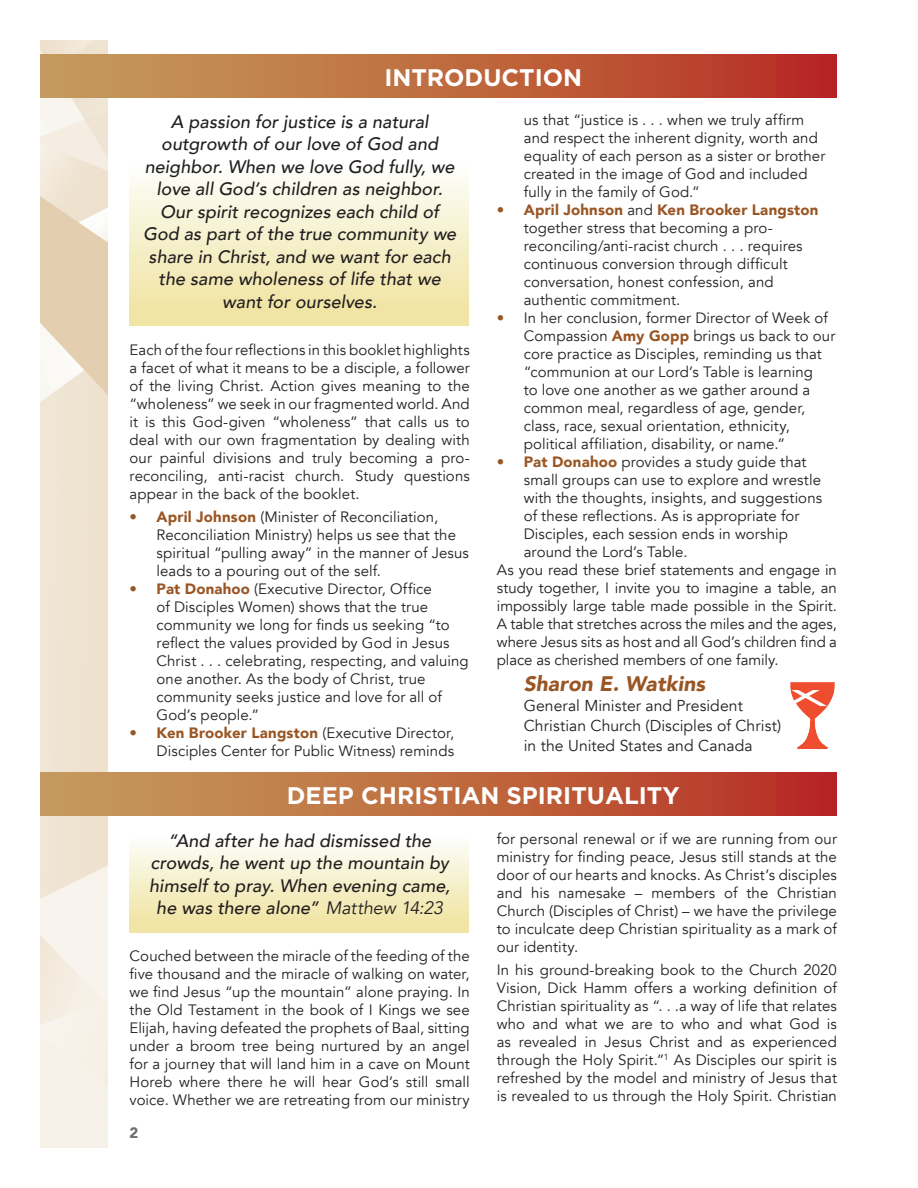
<style>
.page{position:relative;width:918px;height:1188px;background:#fff}
.page>*{position:absolute;margin:0;border:0;box-sizing:border-box;transform-origin:0 0}
.t1{font:700 24px "Gotham";color:#fff}
.t2{font:italic 900 21px "Avenir";letter-spacing:.005em;color:#995524}
.t3{font:italic 500 18px/22.5px "Avenir";letter-spacing:.005em;color:#231f20;text-align:center}
.t4{font:15.75px/20.2px "Avenir";letter-spacing:.005em;color:#231f20}
.t5{font:15px/18px "Avenir";letter-spacing:.005em;color:#231f20}
.t6{font:900 15px "Avenir";color:#6c6d70}
.s1{color:#995524}
.s2{font-weight:900;color:#995524}
.s3{font-weight:400}
</style>
<div class="page">
<img style="left:40px;top:40px;width:68px;height:1108px">
<svg style="left:130px;top:97px;width:338px;height:229px"></svg>
<svg style="left:130px;top:844px;width:338px;height:88px;background:#f5eec7"></svg>
<div style="left:40px;top:54px;width:797px;height:43px;background:linear-gradient(to right,#c5a35f,#b72e22)"></div>
<div style="left:40px;top:773px;width:797px;height:43px;background:linear-gradient(to right,#c5a35f,#b72e22)"></div>
<img style="left:790px;top:682px;width:20px;height:54px">
<h1 class="t1" style="left:384px;top:63px;width:199px">INTRODUCTION</h1>
<p class="t3" style="left:143px;top:111px;width:315px">A passion for justice is a natural outgrowth of our love of God and neighbor. When we love God fully, we love all God’s children as neighbor.<br>Our spirit recognizes each child of<br>God as part of the true community we share in Christ, and we want for each the same wholeness of life that we want for ourselves.</p>
<p class="t5" style="left:130px;top:341px;width:342px;text-align:justify">Each of the four reflections in this booklet highlights a facet of what it means to be a disciple, a follower of the living Christ. Action gives meaning to the “wholeness” we seek in our fragmented world. And it is this God-given “wholeness” that calls us to deal with our own fragmentation by dealing with our painful divisions and truly becoming a pro&shy;reconciling, anti-racist church. Study questions appear in the back of the booklet.</p>
<p class="t5" style="left:157px;top:508px;width:314px;text-indent:-27px"><span class="s1">•</span> <span class="s2">April Johnson</span> (Minister of Reconciliation, Reconciliation Ministry) helps us see that the spiritual “pulling away” in the manner of Jesus leads to a pouring out of the self.</p>
<p class="t5" style="left:157px;top:580px;width:314px;text-indent:-27px"><span class="s1">•</span> <span class="s2">Pat Donahoo</span> (Executive Director, Office<br>of Disciples Women) shows that the true community we long for finds us seeking “to reflect the values provided by God in Jesus Christ . . . celebrating, respecting, and valuing one another. As the body of Christ, true community seeks justice and love for all of God’s people.”</p>
<p class="t5" style="left:130px;top:724px;width:326px;text-align:right"><span class="s1">•</span> <span class="s2">Ken Brooker Langston</span> (Executive Director,<br>Disciples Center for Public Witness) reminds</p>
<p class="t5" style="left:524px;top:111px;width:303px">us that “justice is . . . when we truly affirm and respect the inherent dignity, worth and equality of each person as a sister or brother created in the image of God and included fully in the family of God.”</p>
<p class="t5" style="left:524px;top:201px;width:296px;text-indent:-27px"><span class="s1">•</span> <span class="s2">April Johnson</span> and <span class="s2">Ken Brooker Langston </span>together stress that becoming a pro&shy;reconciling/anti-racist church . . . requires continuous conversion through difficult conversation, honest confession, and authentic commitment.</p>
<p class="t5" style="left:524px;top:309px;width:313px;text-indent:-27px"><span class="s1">•</span> In her conclusion, former Director of Week of Compassion <span class="s2">Amy Gopp</span> brings us back to our core practice as Disciples, reminding us that “communion at our Lord’s Table is learning<br>to love one another as we gather around a common meal, regardless of age, gender, class, race, sexual orientation, ethnicity, political affiliation, disability, or name.”</p>
<p class="t5" style="left:497px;top:453px;width:311px"><span class="s1">•</span> <span class="s2">Pat Donahoo</span> provides a study guide that</p>
<p class="t5" style="left:524px;top:471px;width:299px">small groups can use to explore and wrestle</p>
<p class="t5" style="left:524px;top:489px;width:300px">with the thoughts, insights, and suggestions</p>
<p class="t5" style="left:524px;top:507px;width:277px">of these reflections. As is appropriate for</p>
<p class="t5" style="left:524px;top:525px;width:266px">Disciples, each session ends in worship</p>
<p class="t5" style="left:524px;top:543px;width:165px">around the Lord’s Table.</p>
<p class="t5" style="left:497px;top:561px;width:342px">As you read these brief statements and engage in</p>
<p class="t5" style="left:497px;top:579px;width:342px">study together, I invite you to imagine a table, an</p>
<p class="t5" style="left:497px;top:597px;width:342px">impossibly large table made possible in the Spirit.</p>
<p class="t5" style="left:497px;top:615px;width:342px">A table that stretches across the miles and the ages,</p>
<p class="t5" style="left:497px;top:633px;width:342px">where Jesus sits as host and all God’s children find a</p>
<p class="t5" style="left:497px;top:651px;width:283px">place as cherished members of one family.</p>
<h2 class="t2" style="left:524px;top:666px;width:183px">Sharon E. Watkins</h2>
<p class="t4" style="left:524px;top:696px;width:259px">General Minister and President<br>Christian Church (Disciples of Christ) in the United States and Canada</p>
<h1 class="t1" style="left:287px;top:782px;width:394px">DEEP CHRISTIAN SPIRITUALITY</h1>
<p class="t3" style="left:149px;top:830px;width:302px">“And after he had dismissed the crowds, he went up the mountain by himself to pray. When evening came, he was there alone” <span class="s3">Matthew 14:23</span></p>
<p class="t5" style="left:130px;top:947px;width:342px;text-align:justify">Couched between the miracle of the feeding of the five thousand and the miracle of walking on water, we find Jesus “up the mountain” alone praying. In the Old Testament in the book of I Kings we see Elijah, having defeated the prophets of Baal, sitting under a broom tree being nurtured by an angel for a journey that will land him in a cave on Mount Horeb where there he will hear God’s still small voice. Whether we are retreating from our ministry</p>
<p class="t5" style="left:497px;top:830px;width:342px;text-align:justify">for personal renewal or if we are running from our ministry for finding peace, Jesus still stands at the door of our hearts and knocks. As Christ’s disciples and his namesake – members of the Christian Church (Disciples of Christ) – we have the privilege to inculcate deep Christian spirituality as a mark of our identity.</p>
<p class="t5" style="left:497px;top:961px;width:342px;text-align:justify">In his ground-breaking book to the Church 2020<br>Vision, Dick Hamm offers a working definition of Christian spirituality as “. . .a way of life that relates who and what we are to who and what God is as revealed in Jesus Christ and as experienced through the Holy Spirit.”<sup>1</sup> As Disciples our spirit is refreshed by the model and ministry of Jesus that is revealed to us through the Holy Spirit. Christian</p>
<p class="t6" style="left:130px;top:1120px;width:10px">2</p>
</div>
